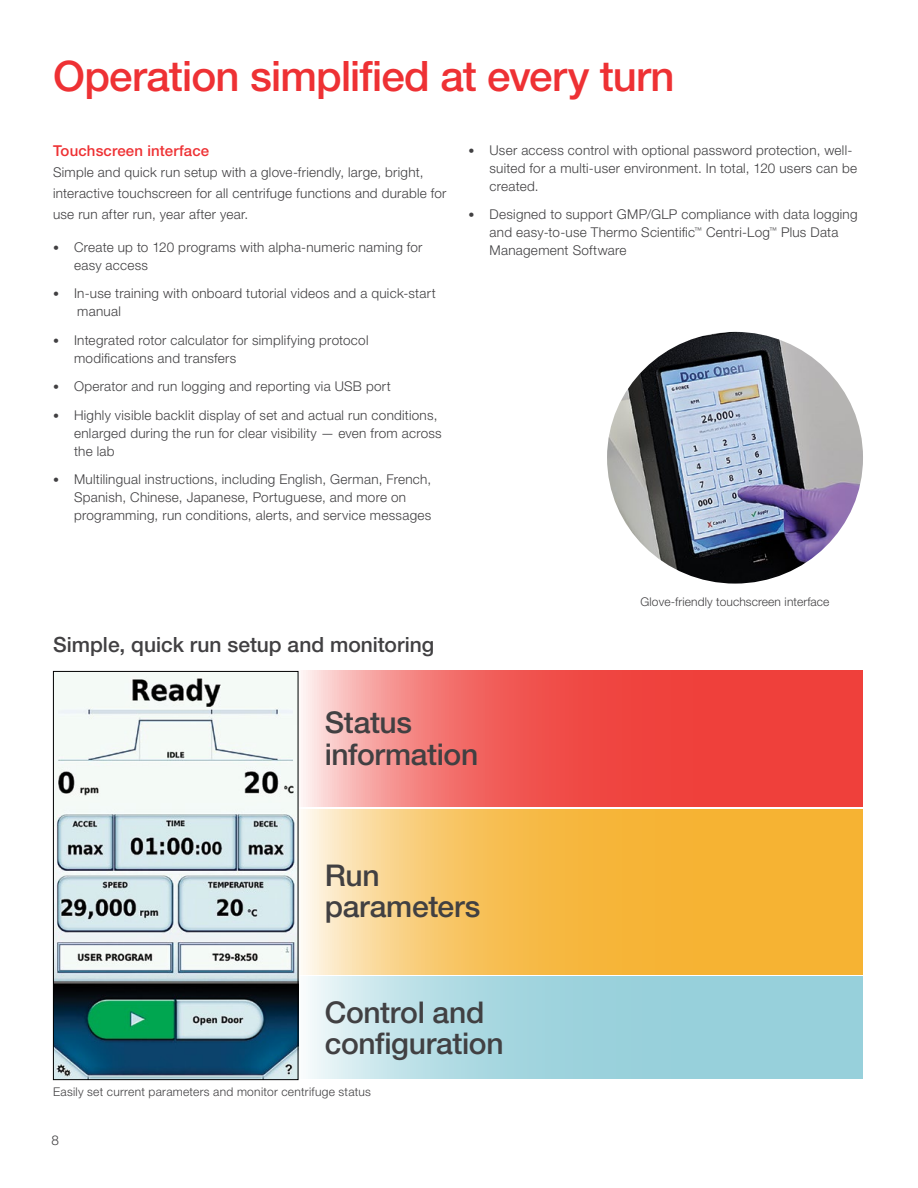
<style>
.page{position:relative;width:918px;height:1188px;background:#fff}
.page>*{position:absolute;margin:0;border:0;box-sizing:border-box;transform-origin:0 0}
.t1{font:500 42px "Helvetica Neue LTW1 G";letter-spacing:-.02em;color:#ee3134}
.t2{font:500 30px/31.5px "Helvetica Neue LTW1 G";letter-spacing:-.01em;color:#414042}
.t3{font:500 21px "Helvetica Neue LTW1 G";color:#414042}
.t4{font:500 15px "Helvetica Neue LTW1 G";letter-spacing:.01em;color:#ee3134}
.t5{font:300 13.5px/18px "Helvetica Neue LTW1 G";letter-spacing:.02em;color:#414042}
.t6{font:300 12px "Helvetica Neue LTW1 G";letter-spacing:.015em;color:#414042}
.s1{font-size:12px}
</style>
<div class="page">
<svg style="left:298px;top:670px;width:565px;height:137px;background:#f1625e"></svg>
<svg style="left:298px;top:809px;width:565px;height:166px;background:#f7c058"></svg>
<svg style="left:298px;top:977px;width:565px;height:102px;background:#a9d8e0"></svg>
<img style="left:55px;top:673px;width:241px;height:405px">
<div style="left:53px;top:671px;width:245px;height:409px;border:1px solid #000"></div>
<img style="left:607px;top:332px;width:256px;height:252px">
<h1 class="t1" style="left:53px;top:51px;width:623px">Operation simplified at every turn</h1>
<p class="t4" style="left:53px;top:142px;width:158px">Touchscreen interface</p>
<p class="t5" style="left:53px;top:162px;width:395px;line-height:21px">Simple and quick run setup with a glove-friendly, large, bright, interactive touchscreen for all centrifuge functions and durable for use run after run, year after year.</p>
<p class="t5" style="left:74px;top:238px;width:350px;text-indent:-21px"><span class="s1">•</span> Create up to 120 programs with alpha-numeric naming for easy access</p>
<p class="t5" style="left:77px;top:285px;width:360px;text-indent:-24px"><span class="s1">•</span> In-use training with onboard tutorial videos and a quick-start manual</p>
<p class="t5" style="left:74px;top:331px;width:296px;text-indent:-21px"><span class="s1">•</span> Integrated rotor calculator for simplifying protocol modifications and transfers</p>
<p class="t5" style="left:53px;top:378px;width:339px"><span class="s1">•</span> Operator and run logging and reporting via USB port</p>
<p class="t5" style="left:74px;top:406px;width:369px;text-indent:-21px"><span class="s1">•</span> Highly visible backlit display of set and actual run conditions, enlarged during the run for clear visibility — even from across the lab</p>
<p class="t5" style="left:74px;top:471px;width:359px;text-indent:-21px"><span class="s1">•</span> Multilingual instructions, including English, German, French,<br>Spanish, Chinese, Japanese, Portuguese, and more on programming, run conditions, alerts, and service messages</p>
<p class="t5" style="left:490px;top:141px;width:369px;text-indent:-21px"><span class="s1">•</span> User access control with optional password protection, well&shy;suited for a multi-user environment. In total, 120 users can be created.</p>
<p class="t5" style="left:490px;top:206px;width:370px;text-indent:-21px"><span class="s1">•</span> Designed to support GMP/GLP compliance with data logging and easy-to-use Thermo Scientific<sup>™</sup> Centri-Log<sup>™</sup> Plus Data<br>Management Software</p>
<h3 class="t3" style="left:53px;top:632px;width:383px">Simple, quick run setup and monitoring</h3>
<p class="t6" style="left:641px;top:594px;width:190px">Glove-friendly touchscreen interface</p>
<h2 class="t2" style="left:325px;top:707px;width:155px">Status information</h2>
<h2 class="t2" style="left:325px;top:860px;width:157px">Run parameters</h2>
<h2 class="t2" style="left:325px;top:997px;width:180px">Control and configuration</h2>
<p class="t6" style="left:53px;top:1085px;width:320px">Easily set current parameters and monitor centrifuge status</p>
<p class="t5" style="left:52px;top:1131px;width:9px">8</p>
</div>
